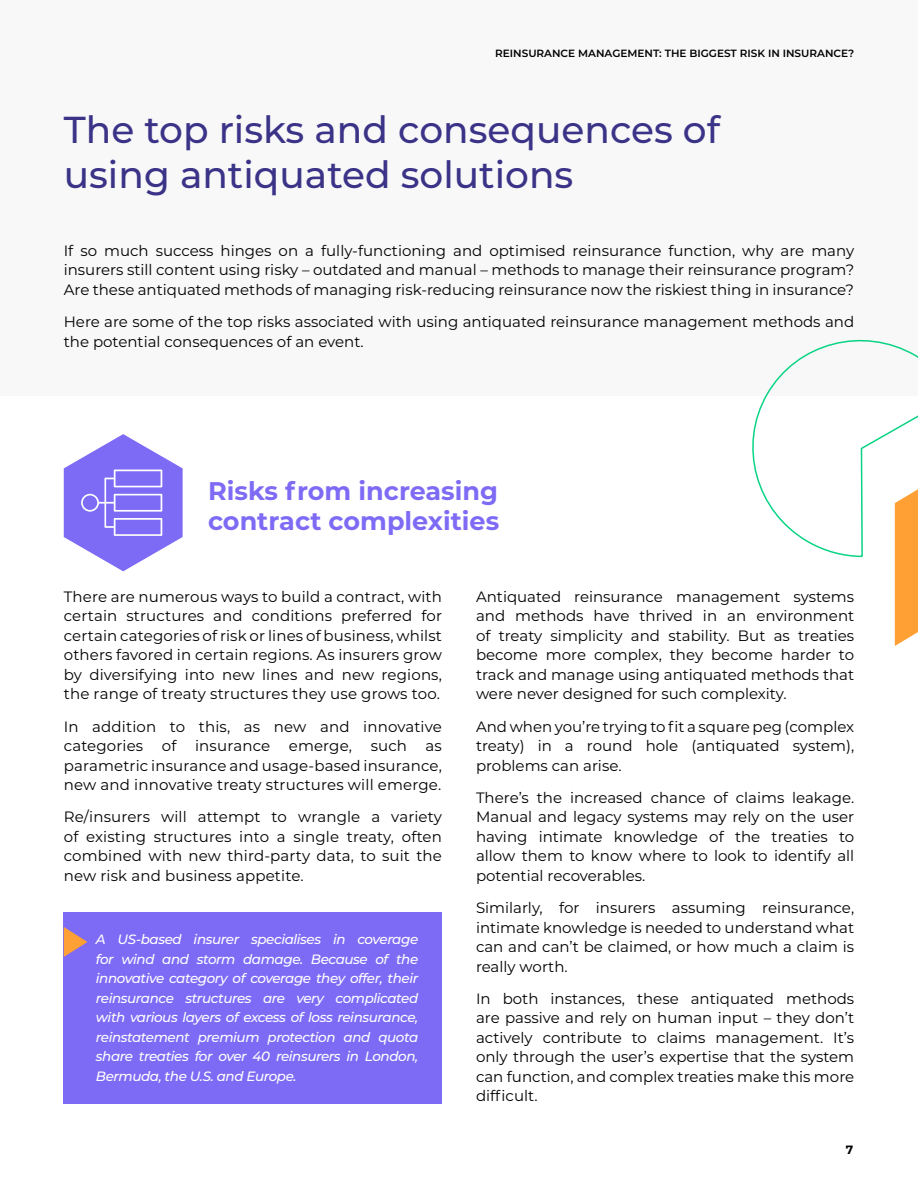
<style>
.page{position:relative;width:918px;height:1188px;background:#fff}
.page>*{position:absolute;margin:0;border:0;box-sizing:border-box;transform-origin:0 0}
.t1{font:500 37.5px/45px "Montserrat";color:#3b3387}
.t2{font:700 25.5px/30px "Montserrat";color:#7e6bf5}
.t3{font:15px/19.5px "Montserrat";color:#000;text-align:justify}
.t4{font:italic 500 13.5px/19.5px "Montserrat";letter-spacing:-.03em;color:#fff;text-align:justify}
.t5{font:700 12px "Montserrat";color:#010101}
.t6{font:600 10.5px "Montserrat";color:#010101}
</style>
<div class="page">
<div style="left:0;top:0;width:918px;height:395px;background:#f8f8f8"></div>
<div style="left:64px;top:912px;width:378px;height:192px;background:#7e6bf5"></div>
<svg style="left:64px;top:927px;width:23px;height:30px"></svg>
<svg style="left:752px;top:339px;width:166px;height:307px"></svg>
<svg style="left:64px;top:434px;width:119px;height:137px"></svg>
<p class="t6" style="left:495px;top:47px;width:361px">REINSURANCE MANAGEMENT: THE BIGGEST RISK IN INSURANCE?</p>
<h1 class="t1" style="left:64px;top:110px;width:658px">The top risks and consequences of using antiquated solutions</h1>
<p class="t3" style="left:64px;top:241px;width:792px">If so much success hinges on a fully-functioning and optimised reinsurance function, why are many insurers still content using risky – outdated and manual – methods to manage their reinsurance program?<br>Are these antiquated methods of managing risk-reducing reinsurance now the riskiest thing in insurance?</p>
<p class="t3" style="left:64px;top:313px;width:792px">Here are some of the top risks associated with using antiquated reinsurance management methods and the potential consequences of an event.</p>
<h2 class="t2" style="left:208px;top:477px;width:293px">Risks from increasing contract complexities</h2>
<p class="t3" style="left:64px;top:587px;width:380px">There are numerous ways to build a contract, with certain structures and conditions preferred for certain categories of risk or lines of business, whilst others favored in certain regions. As insurers grow by diversifying into new lines and new regions, the range of treaty structures they use grows too.</p>
<p class="t3" style="left:64px;top:717px;width:380px">In addition to this, as new and innovative categories of insurance emerge, such as parametric insurance and usage-based insurance, new and innovative treaty structures will emerge.</p>
<p class="t3" style="left:64px;top:808px;width:380px">Re/insurers will attempt to wrangle a variety of existing structures into a single treaty, often combined with new third-party data, to suit the new risk and business appetite.</p>
<p class="t4" style="left:96px;top:931px;width:324px">A US-based insurer specialises in coverage for wind and storm damage. Because of the innovative category of coverage they offer, their reinsurance structures are very complicated with various layers of excess of loss reinsurance, reinstatement premium protection and quota share treaties for over 40 reinsurers in London, Bermuda, the U.S. and Europe.</p>
<p class="t3" style="left:476px;top:587px;width:380px">Antiquated reinsurance management systems and methods have thrived in an environment of treaty simplicity and stability. But as treaties become more complex, they become harder to track and manage using antiquated methods that were never designed for such complexity.</p>
<p class="t3" style="left:476px;top:717px;width:380px">And when you’re trying to fit a square peg (complex treaty) in a round hole (antiquated system), problems can arise.</p>
<p class="t3" style="left:476px;top:788px;width:380px">There’s the increased chance of claims leakage.<br>Manual and legacy systems may rely on the user having intimate knowledge of the treaties to allow them to know where to look to identify all potential recoverables.</p>
<p class="t3" style="left:476px;top:899px;width:380px">Similarly, for insurers assuming reinsurance, intimate knowledge is needed to understand what can and can’t be claimed, or how much a claim is really worth.</p>
<p class="t3" style="left:476px;top:989px;width:380px">In both instances, these antiquated methods are passive and rely on human input – they don’t actively contribute to claims management. It’s only through the user’s expertise that the system can function, and complex treaties make this more difficult.</p>
<p class="t5" style="left:846px;top:1144px;width:9px">7</p>
</div>
